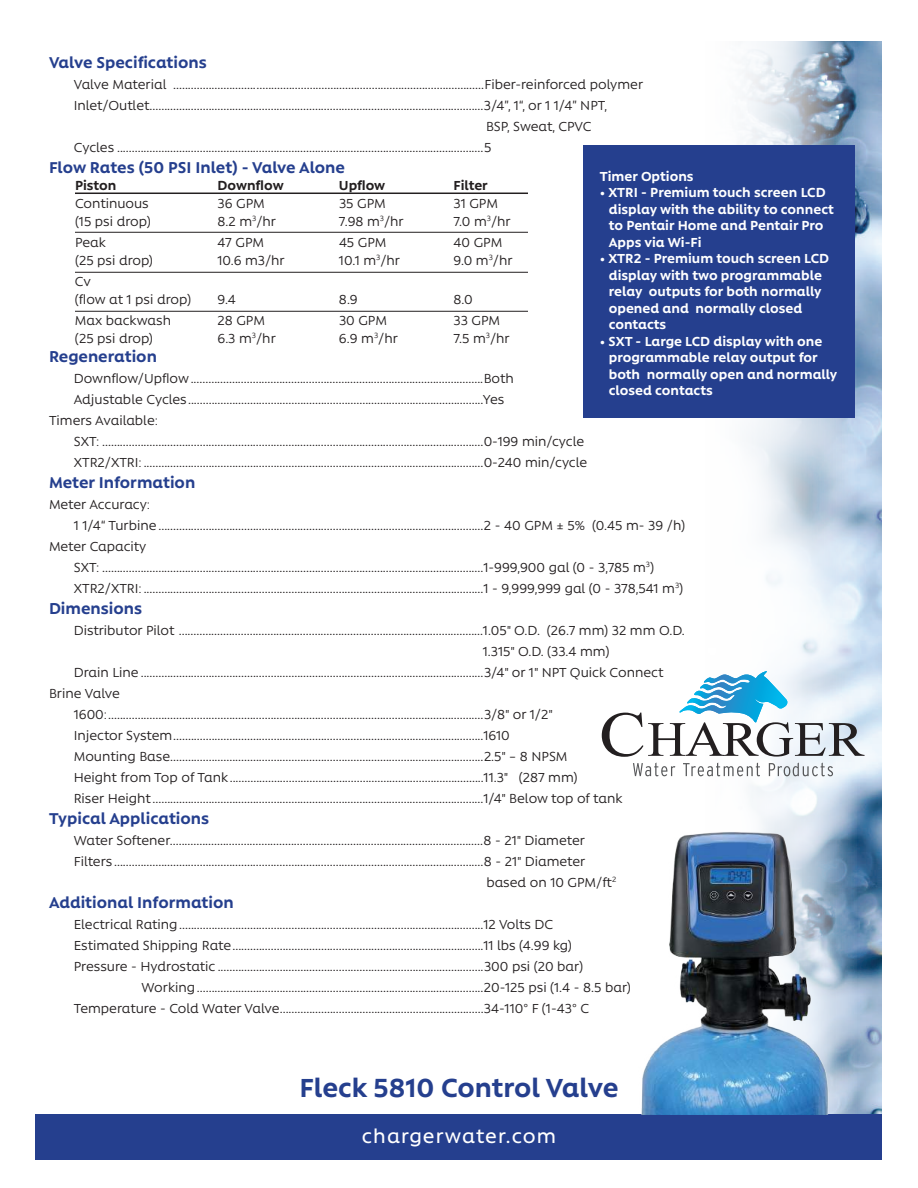
<style>
.page{position:relative;width:918px;height:1188px;background:#fff}
.page>*{position:absolute;margin:0;border:0;box-sizing:border-box;transform-origin:0 0}
.t1{font:700 30px "Rawson Alt";color:#253f8e}
.t2{font:500 22.5px "Rawson Alt";letter-spacing:.05em;color:#fff}
.t3{font:700 18px "Rawson Alt";color:#253f8e}
.t4{font:15px/18px "Rawson Alt";color:#231f20}
.t5{font:700 15px/16.5px "Rawson Alt";color:#fff}
.t6{font:700 15px "Rawson Alt";color:#231f20}
</style>
<div class="page">
<img style="left:857px;top:41px;width:25px;height:1073px">
<svg style="left:686px;top:41px;width:171px;height:1073px"></svg>
<div style="left:584px;top:145px;width:271px;height:273px;background:#253f8e"></div>
<div style="left:36px;top:1114px;width:846px;height:46px;background:#253f8e"></div>
<svg style="left:633px;top:763px;width:42px;height:13px"></svg>
<svg style="left:683px;top:763px;width:77px;height:13px"></svg>
<svg style="left:769px;top:763px;width:64px;height:13px"></svg>
<svg style="left:602px;top:674px;width:263px;height:83px"></svg>
<img style="left:641px;top:820px;width:214px;height:294px">
<hr style="left:75px;top:193px;width:453px;height:1px;background:#231f20">
<hr style="left:75px;top:232px;width:453px;height:1px;background:#231f20">
<hr style="left:75px;top:272px;width:453px;height:1px;background:#231f20">
<hr style="left:75px;top:311px;width:453px;height:1px;background:#231f20">
<p class="t3" style="left:49px;top:52px;width:159px">Valve Specifications</p>
<p class="t4" style="left:74px;top:75px;width:571px">Valve Material .........................................................................................................Fiber-reinforced polymer</p>
<p class="t4" style="left:74px;top:96px;width:535px">Inlet/Outlet.................................................................................................................3/4”, 1“, or 1 1/4” NPT,</p>
<p class="t4" style="left:486px;top:117px;width:107px">BSP, Sweat, CPVC</p>
<p class="t4" style="left:74px;top:138px;width:419px">Cycles ............................................................................................................................5</p>
<p class="t3" style="left:49px;top:157px;width:298px">Flow Rates (50 PSI Inlet) - Valve Alone</p>
<p class="t5" style="left:600px;top:168px;width:95px">Timer Options</p>
<p class="t5" style="left:609px;top:184px;width:227px;text-indent:-9px">• XTRI - Premium touch screen LCD display with the ability to connect to Pentair Home and Pentair Pro<br>Apps via Wi-Fi</p>
<p class="t5" style="left:609px;top:250px;width:222px;text-indent:-9px">• XTR2 - Premium touch screen LCD display with two programmable relay outputs for both normally opened and normally closed contacts</p>
<p class="t5" style="left:609px;top:333px;width:230px;text-indent:-9px">• SXT - Large LCD display with one programmable relay output for both normally open and normally closed contacts</p>
<p class="t6" style="left:75px;top:177px;width:43px">Piston</p>
<p class="t6" style="left:217px;top:177px;width:68px">Downflow</p>
<p class="t6" style="left:339px;top:177px;width:48px">Upflow</p>
<p class="t6" style="left:453px;top:177px;width:36px">Filter</p>
<p class="t4" style="left:75px;top:194px;width:75px">Continuous</p>
<p class="t4" style="left:218px;top:194px;width:49px">36 GPM</p>
<p class="t4" style="left:339px;top:194px;width:48px">35 GPM</p>
<p class="t4" style="left:454px;top:194px;width:46px">31 GPM</p>
<p class="t4" style="left:75px;top:212px;width:77px">(15 psi drop)</p>
<p class="t4" style="left:217px;top:212px;width:60px">8.2 m<sup>3</sup>/hr</p>
<p class="t4" style="left:339px;top:212px;width:66px">7.98 m<sup>3</sup>/hr</p>
<p class="t4" style="left:453px;top:212px;width:59px">7.0 m<sup>3</sup>/hr</p>
<p class="t4" style="left:75px;top:233px;width:33px">Peak</p>
<p class="t4" style="left:218px;top:233px;width:48px">47 GPM</p>
<p class="t4" style="left:339px;top:233px;width:49px">45 GPM</p>
<p class="t4" style="left:454px;top:233px;width:50px">40 GPM</p>
<p class="t4" style="left:75px;top:251px;width:80px">(25 psi drop)</p>
<p class="t4" style="left:217px;top:251px;width:69px">10.6 m3/hr</p>
<p class="t4" style="left:339px;top:251px;width:63px">10.1 m<sup>3</sup>/hr</p>
<p class="t4" style="left:453px;top:251px;width:61px">9.0 m<sup>3</sup>/hr</p>
<p class="t4" style="left:75px;top:272px;width:118px">Cv<br>(flow at 1 psi drop)</p>
<p class="t4" style="left:217px;top:290px;width:20px">9.4</p>
<p class="t4" style="left:339px;top:290px;width:20px">8.9</p>
<p class="t4" style="left:453px;top:290px;width:21px">8.0</p>
<p class="t4" style="left:75px;top:311px;width:98px">Max backwash</p>
<p class="t4" style="left:218px;top:311px;width:49px">28 GPM</p>
<p class="t4" style="left:339px;top:311px;width:50px">30 GPM</p>
<p class="t4" style="left:454px;top:311px;width:48px">33 GPM</p>
<p class="t4" style="left:75px;top:329px;width:80px">(25 psi drop)</p>
<p class="t4" style="left:217px;top:329px;width:60px">6.3 m<sup>3</sup>/hr</p>
<p class="t4" style="left:339px;top:329px;width:60px">6.9 m<sup>3</sup>/hr</p>
<p class="t4" style="left:453px;top:329px;width:58px">7.5 m<sup>3</sup>/hr</p>
<p class="t3" style="left:49px;top:346px;width:109px">Regeneration</p>
<p class="t4" style="left:74px;top:369px;width:441px">Downflow/Upflow...................................................................................................Both</p>
<p class="t4" style="left:74px;top:390px;width:432px">Adjustable Cycles....................................................................................................Yes</p>
<p class="t4" style="left:49px;top:411px;width:111px">Timers Available:</p>
<p class="t4" style="left:74px;top:432px;width:512px">SXT: .................................................................................................................................0-199 min/cycle</p>
<p class="t4" style="left:74px;top:453px;width:515px">XTR2/XTRI: ...................................................................................................................0-240 min/cycle</p>
<p class="t3" style="left:49px;top:472px;width:148px">Meter Information</p>
<p class="t4" style="left:49px;top:495px;width:103px">Meter Accuracy:</p>
<p class="t4" style="left:74px;top:516px;width:613px">1 1/4“ Turbine ..............................................................................................................2 - 40 GPM ± 5% (0.45 m- 39 /h)</p>
<p class="t4" style="left:49px;top:537px;width:99px">Meter Capacity</p>
<p class="t4" style="left:74px;top:558px;width:582px">SXT: .................................................................................................................................1-999,900 gal (0 - 3,785 m<sup>3</sup>)</p>
<p class="t4" style="left:74px;top:579px;width:611px">XTR2/XTRI: ...................................................................................................................1 - 9,999,999 gal (0 - 378,541 m<sup>3</sup>)</p>
<p class="t3" style="left:49px;top:598px;width:95px">Dimensions</p>
<p class="t4" style="left:74px;top:621px;width:613px">Distributor Pilot .......................................................................................................1.05" O.D. (26.7 mm) 32 mm O.D.</p>
<p class="t4" style="left:483px;top:642px;width:128px">1.315" O.D. (33.4 mm)</p>
<p class="t4" style="left:74px;top:663px;width:591px">Drain Line ....................................................................................................................3/4" or 1" NPT Quick Connect</p>
<p class="t4" style="left:49px;top:684px;width:72px">Brine Valve</p>
<p class="t4" style="left:74px;top:705px;width:481px">1600:...............................................................................................................................3/8" or 1/2"</p>
<p class="t4" style="left:74px;top:726px;width:438px">Injector System.........................................................................................................1610</p>
<p class="t4" style="left:74px;top:747px;width:495px">Mounting Base..........................................................................................................2.5" – 8 NPSM</p>
<p class="t4" style="left:74px;top:768px;width:505px">Height from Top of Tank......................................................................................11.3" (287 mm)</p>
<p class="t4" style="left:74px;top:789px;width:550px">Riser Height................................................................................................................1/4" Below top of tank</p>
<p class="t3" style="left:49px;top:808px;width:162px">Typical Applications</p>
<p class="t4" style="left:74px;top:831px;width:513px">Water Softener..........................................................................................................8 - 21" Diameter</p>
<p class="t4" style="left:74px;top:852px;width:513px">Filters .............................................................................................................................8 - 21" Diameter</p>
<p class="t4" style="left:486px;top:873px;width:131px">based on 10 GPM/ft<sup>2</sup></p>
<p class="t3" style="left:49px;top:892px;width:186px">Additional Information</p>
<p class="t4" style="left:74px;top:915px;width:481px">Electrical Rating.......................................................................................................12 Volts DC</p>
<p class="t4" style="left:74px;top:936px;width:500px">Estimated Shipping Rate.....................................................................................11 lbs (4.99 kg)</p>
<p class="t4" style="left:74px;top:957px;width:511px">Pressure - Hydrostatic ..........................................................................................300 psi (20 bar)</p>
<p class="t4" style="left:142px;top:978px;width:491px">Working.................................................................................................20-125 psi (1.4 - 8.5 bar)</p>
<p class="t4" style="left:74px;top:999px;width:517px">Temperature - Cold Water Valve.....................................................................34-110° F (1-43° C</p>
<h1 class="t1" style="left:299px;top:1072px;width:321px">Fleck 5810 Control Valve</h1>
<h2 class="t2" style="left:362px;top:1124px;width:196px">chargerwater.com</h2>
</div>
